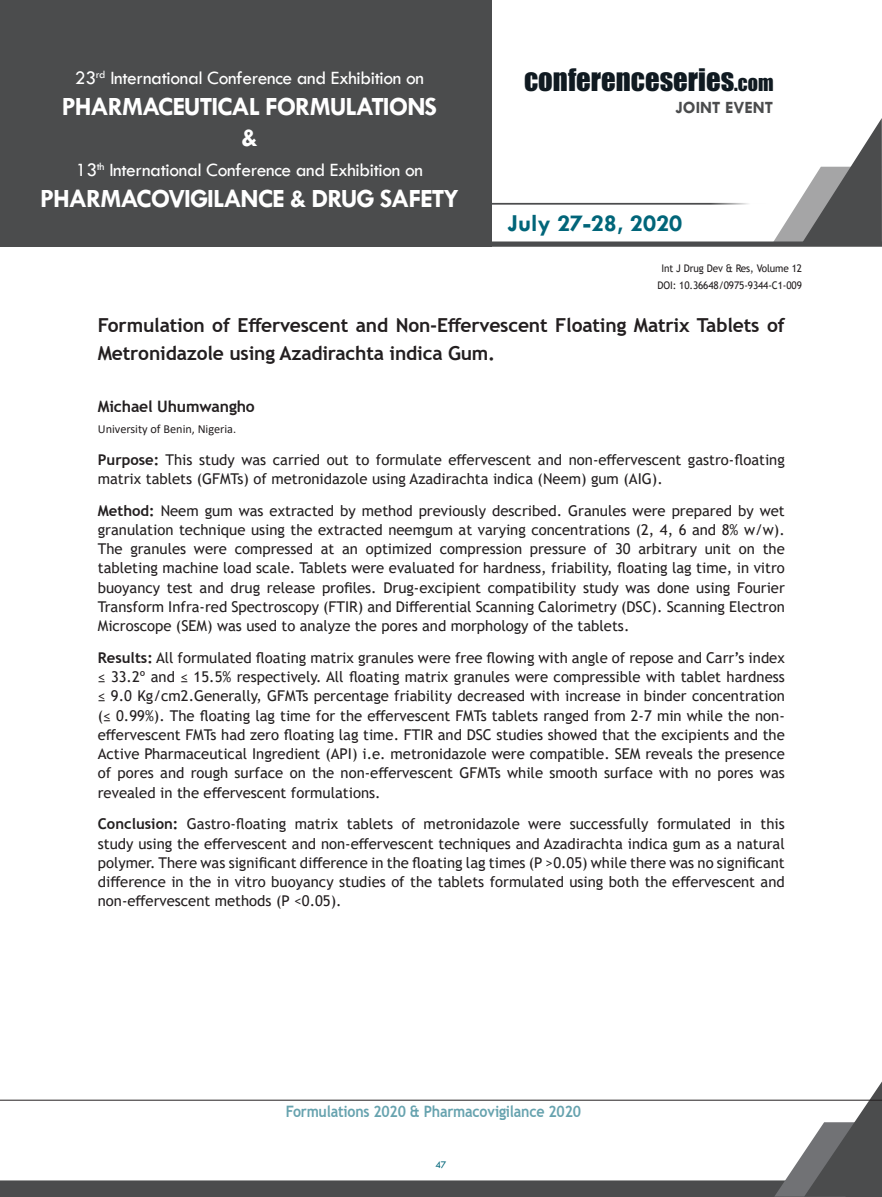
<style>
.page{position:relative;width:882px;height:1197px;background:#fff}
.page>*{position:absolute;margin:0;border:0;box-sizing:border-box;transform-origin:0 0}
.t1{font:28.7px "Impact";color:#101a21}
.t2{font:700 26.6px/30.6px "Tw Cen";letter-spacing:-.04em;color:#fff;text-align:center}
.t3{font:700 24.68px "Tw Cen";color:#016579}
.t4{font:19.6px "Tw Cen";letter-spacing:-.02em;color:#fff}
.t5{font:700 19.25px/28px "Trebuchet MS";letter-spacing:-.01em;color:#231f20}
.t6{font:700 17.32px "Tw Cen";color:#4b4c4d}
.t7{font:700 15.75px "Trebuchet MS";letter-spacing:-.015em;color:#016579;scale:.9 1}
.t8{font:700 15.75px "Trebuchet MS";letter-spacing:-.01em;color:#231f20}
.Abstract{font:14.88px/19.2px "Trebuchet MS";color:#231f20;text-align:justify}
.Biography{font:12.25px "Calibri";color:#231f20}
.t9{font:10.5px "Trebuchet MS";letter-spacing:-.01em;color:#231f20;scale:.95 1}
.t10{font:10.5px "Tw Cen";color:#016579;scale:.95 1}
.s1{font-size:20.12px}
.s2{font-weight:700}
</style>
<div class="page">
<div style="left:0;top:0;width:492px;height:247px;background:#4b4c4d"></div>
<svg style="left:492px;top:118px;width:390px;height:129px"></svg>
<hr style="left:486px;top:203px;width:280px;height:2px;background:#4b4c4d">
<svg style="left:0;top:1081px;width:882px;height:116px"></svg>
<hr style="left:0;top:1100px;width:882px;height:1px;background:#231f20">
<h3 class="t4" style="left:75px;top:67px;width:351px">23<sup>rd</sup> International Conference and Exhibition on</h3>
<h2 class="t2" style="left:62px;top:91px;width:377px">PHARMACEUTICAL FORMULATIONS &amp;</h2>
<h3 class="t4" style="left:76px;top:159px;width:349px">13<sup>th</sup> International Conference and Exhibition on</h3>
<h2 class="t2" style="left:40px;top:183px;width:420px">PHARMACOVIGILANCE &amp; DRUG SAFETY</h2>
<h1 class="t1" style="left:524px;top:57px;width:251px">CONFERENCESERIES<span class="s1">.COM</span></h1>
<p class="t6" style="left:675px;top:97px;width:99px">JOINT EVENT</p>
<h3 class="t3" style="left:508px;top:208px;width:176px">July 27-28, 2020</h3>
<p class="t9" style="left:662px;top:262px;width:149px">Int J Drug Dev &amp; Res, Volume 12</p>
<p class="t9" style="left:657px;top:279px;width:154px">DOI: 10.36648/0975-9344-C1-009</p>
<p class="t5" style="left:98px;top:311px;width:689px">Formulation of Effervescent and Non-Effervescent Floating Matrix Tablets of<br>Metronidazole using Azadirachta indica Gum.</p>
<p class="t8" style="left:98px;top:397px;width:159px">Michael Uhumwangho</p>
<p class="Biography" style="left:98px;top:421px;width:140px">University of Benin, Nigeria.</p>
<p class="Abstract" style="left:98px;top:450px;width:689px"><span class="s2">Purpose:</span> This study was carried out to formulate effervescent and non-effervescent gastro-floating matrix tablets (GFMTs) of metronidazole using Azadirachta indica (Neem) gum (AIG).</p>
<p class="Abstract" style="left:98px;top:501px;width:689px"><span class="s2">Method:</span> Neem gum was extracted by method previously described. Granules were prepared by wet granulation technique using the extracted neemgum at varying concentrations (2, 4, 6 and 8% w/w).<br>The granules were compressed at an optimized compression pressure of 30 arbitrary unit on the tableting machine load scale. Tablets were evaluated for hardness, friability, floating lag time, in vitro buoyancy test and drug release profiles. Drug-excipient compatibility study was done using Fourier Transform Infra-red Spectroscopy (FTIR) and Differential Scanning Calorimetry (DSC). Scanning Electron Microscope (SEM) was used to analyze the pores and morphology of the tablets.</p>
<p class="Abstract" style="left:98px;top:648px;width:689px"><span class="s2">Results:</span> All formulated floating matrix granules were free flowing with angle of repose and Carr’s index ≤ 33.2º and ≤ 15.5% respectively. All floating matrix granules were compressible with tablet hardness ≤ 9.0 Kg/cm2.Generally, GFMTs percentage friability decreased with increase in binder concentration (≤ 0.99%). The floating lag time for the effervescent FMTs tablets ranged from 2-7 min while the non&shy;effervescent FMTs had zero floating lag time. FTIR and DSC studies showed that the excipients and the Active Pharmaceutical Ingredient (API) i.e. metronidazole were compatible. SEM reveals the presence of pores and rough surface on the non-effervescent GFMTs while smooth surface with no pores was revealed in the effervescent formulations.</p>
<p class="Abstract" style="left:98px;top:814px;width:689px"><span class="s2">Conclusion:</span> Gastro-floating matrix tablets of metronidazole were successfully formulated in this study using the effervescent and non-effervescent techniques and Azadirachta indica gum as a natural polymer. There was significant difference in the floating lag times (P &gt;0.05) while there was no significant difference in the in vitro buoyancy studies of the tablets formulated using both the effervescent and non-effervescent methods (P &lt;0.05).</p>
<p class="t7" style="left:286px;top:1101px;width:330px">Formulations 2020 &amp; Pharmacovigilance 2020</p>
<p class="t10" style="left:436px;top:1159px;width:13px">47</p>
</div>
